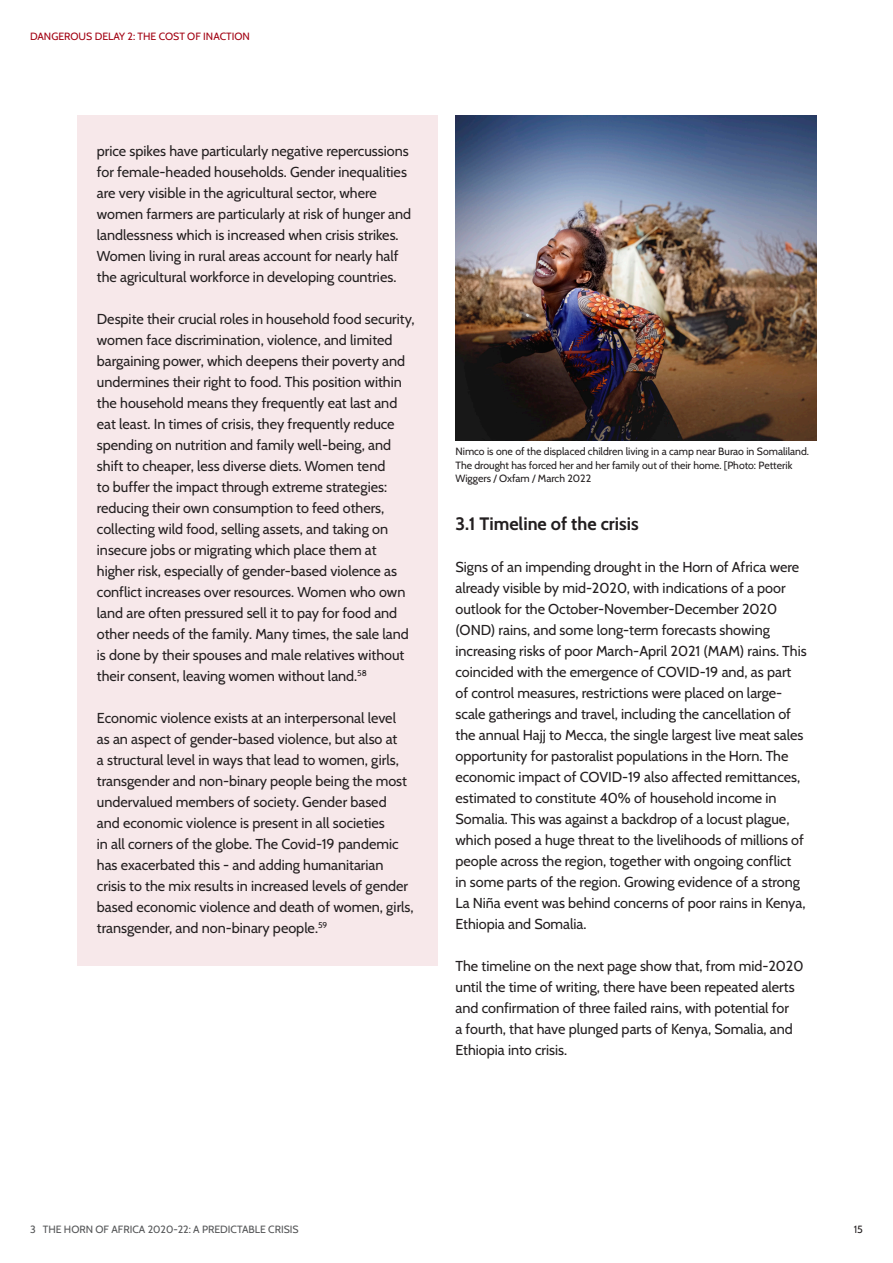
<style>
.page{position:relative;width:893px;height:1263px;background:#fff}
.page>*{position:absolute;margin:0;border:0;box-sizing:border-box;transform-origin:0 0}
.Sub_Chapter{font:700 18px "Cabin";color:#231f20}
.Parapgraph__Cabin{font:14.4px/21px "Cabin";color:#231f20}
.t1{font:10.5px/13.5px "Cabin";color:#231f20}
.t2{font:10.5px "Cabin";color:#545557}
.t3{font:10.5px "Cabin";color:#a20011}
</style>
<div class="page">
<div style="left:77px;top:115px;width:360px;height:850px;background:#f7e8ea"></div>
<img style="left:455px;top:115px;width:361px;height:325px">
<p class="t3" style="left:30px;top:28px;width:221px">DANGEROUS DELAY 2: THE COST OF INACTION</p>
<p class="Parapgraph__Cabin" style="left:97px;top:139px;width:316px">price spikes have particularly negative repercussions for female-headed households. Gender inequalities are very visible in the agricultural sector, where women farmers are particularly at risk of hunger and landlessness which is increased when crisis strikes.<br>Women living in rural areas account for nearly half the agricultural workforce in developing countries.</p>
<p class="Parapgraph__Cabin" style="left:97px;top:307px;width:319px">Despite their crucial roles in household food security, women face discrimination, violence, and limited bargaining power, which deepens their poverty and undermines their right to food. This position within the household means they frequently eat last and eat least. In times of crisis, they frequently reduce spending on nutrition and family well-being, and shift to cheaper, less diverse diets. Women tend<br>to buffer the impact through extreme strategies: reducing their own consumption to feed others, collecting wild food, selling assets, and taking on insecure jobs or migrating which place them at higher risk, especially of gender-based violence as conflict increases over resources. Women who own land are often pressured sell it to pay for food and other needs of the family. Many times, the sale land is done by their spouses and male relatives without their consent, leaving women without land.<sup>58</sup></p>
<p class="Parapgraph__Cabin" style="left:97px;top:706px;width:318px">Economic violence exists at an interpersonal level<br>as an aspect of gender-based violence, but also at<br>a structural level in ways that lead to women, girls, transgender and non-binary people being the most undervalued members of society. Gender based<br>and economic violence is present in all societies<br>in all corners of the globe. The Covid-19 pandemic has exacerbated this - and adding humanitarian crisis to the mix results in increased levels of gender based economic violence and death of women, girls, transgender, and non-binary people.<sup>59</sup></p>
<p class="t1" style="left:455px;top:444px;width:355px">Nimco is one of the displaced children living in a camp near Burao in Somaliland.<br>The drought has forced her and her family out of their home. [Photo: Petterik<br>Wiggers / Oxfam / March 2022</p>
<p class="Sub_Chapter" style="left:455px;top:509px;width:185px">3.1 Timeline of the crisis</p>
<p class="Parapgraph__Cabin" style="left:455px;top:555px;width:353px">Signs of an impending drought in the Horn of Africa were already visible by mid-2020, with indications of a poor outlook for the October-November-December 2020 (OND) rains, and some long-term forecasts showing increasing risks of poor March-April 2021 (MAM) rains. This coincided with the emergence of COVID-19 and, as part of control measures, restrictions were placed on large&shy;scale gatherings and travel, including the cancellation of the annual Hajj to Mecca, the single largest live meat sales opportunity for pastoralist populations in the Horn. The economic impact of COVID-19 also affected remittances, estimated to constitute 40% of household income in Somalia. This was against a backdrop of a locust plague, which posed a huge threat to the livelihoods of millions of people across the region, together with ongoing conflict<br>in some parts of the region. Growing evidence of a strong La Niña event was behind concerns of poor rains in Kenya, Ethiopia and Somalia.</p>
<p class="Parapgraph__Cabin" style="left:455px;top:954px;width:350px">The timeline on the next page show that, from mid-2020 until the time of writing, there have been repeated alerts and confirmation of three failed rains, with potential for<br>a fourth, that have plunged parts of Kenya, Somalia, and Ethiopia into crisis.</p>
<p class="t2" style="left:30px;top:1221px;width:270px">3 THE HORN OF AFRICA 2020-22: A PREDICTABLE CRISIS</p>
<p class="t1" style="left:854px;top:1222px;width:11px">15</p>
</div>
